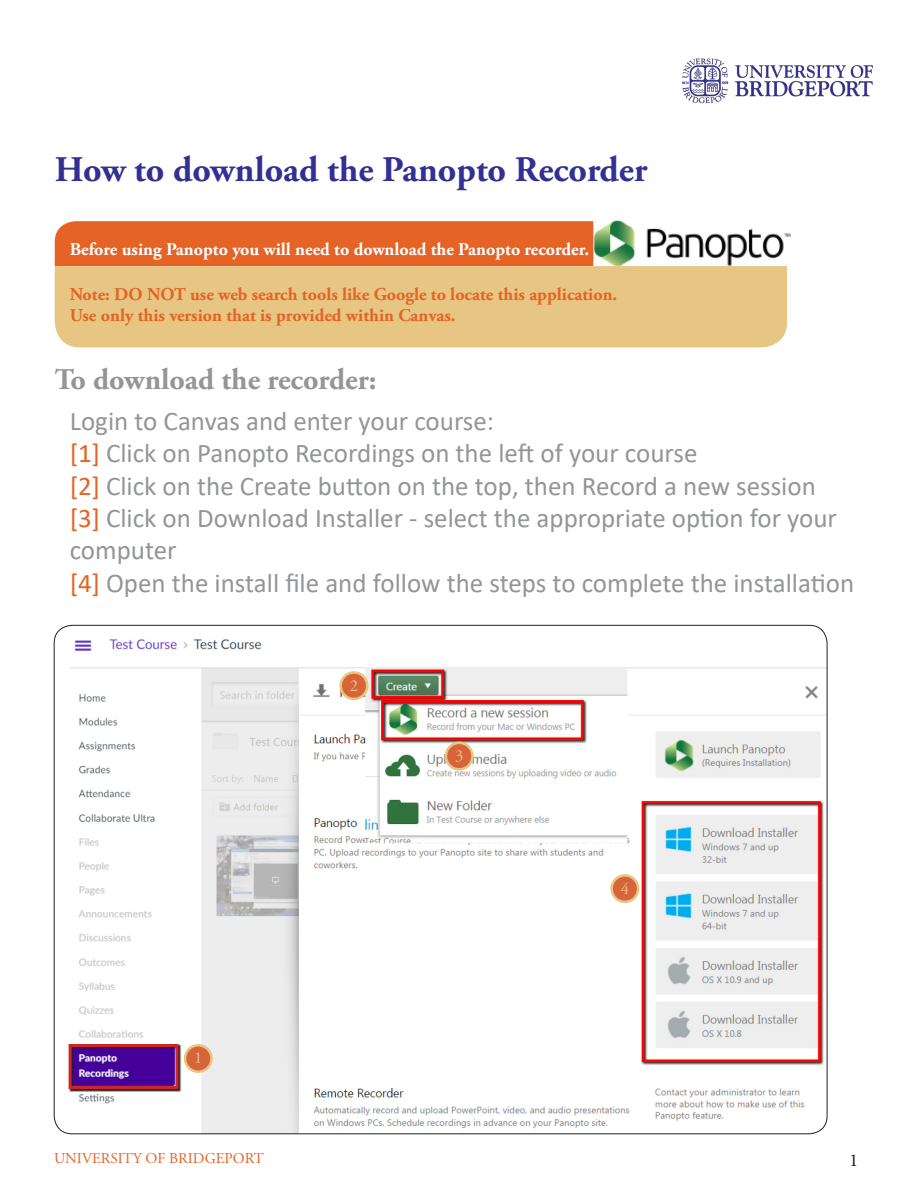
<style>
.page{position:relative;width:918px;height:1188px;background:#fff}
.page>*{position:absolute;margin:0;border:0;box-sizing:border-box;transform-origin:0 0}
.t1{font:700 36px "Adobe Garamond Pro";color:#323092}
.t2{font:700 30px "Adobe Garamond Pro";color:#939598}
.bps{font:27px/32.4px "Calibri";color:#939598}
.t3{font:700 18px "Adobe Garamond Pro";color:#e46325}
.t4{font:700 18px "Adobe Garamond Pro";color:#fff}
.t5{font:18px "Minion Pro";color:#231f20}
.t6{font:16.65px "Adobe Garamond Pro";color:#e7c582}
.t7{font:15px "Adobe Garamond Pro";color:#e46325}
.s1{color:#e46325}
</style>
<div class="page">
<img style="left:682px;top:58px;width:191px;height:46px">
<img style="left:54px;top:625px;width:773px;height:509px">
<div style="left:185px;top:1045px;width:27px;height:27px;background:#d86439;border-radius:50%"></div>
<div style="left:184px;top:1044px;width:29px;height:29px;border:3px solid #e7c582;border-radius:50%"></div>
<div style="left:341px;top:672px;width:26px;height:27px;background:#d86439;border-radius:50%"></div>
<div style="left:339px;top:671px;width:29px;height:29px;border:3px solid #e7c582;border-radius:50%"></div>
<div style="left:446px;top:743px;width:26px;height:26px;background:#d86439;border-radius:50%"></div>
<div style="left:445px;top:742px;width:29px;height:29px;border:3px solid #e7c582;border-radius:50%"></div>
<div style="left:612px;top:875px;width:26px;height:27px;background:#d86439;border-radius:50%"></div>
<div style="left:610px;top:874px;width:29px;height:29px;border:3px solid #e7c582;border-radius:50%"></div>
<div style="left:55px;top:221px;width:538px;height:45px;background:#e46325"></div>
<img style="left:593px;top:221px;width:198px;height:45px">
<div style="left:55px;top:266px;width:732px;height:81px;background:#e7c582"></div>
<svg style="left:69px;top:1044px;width:112px;height:48px;background:#551d98"></svg>
<div style="left:69px;top:1044px;width:109px;height:45px;border:3px solid #d1232a"></div>
<p class="t1" style="left:55px;top:149px;width:594px">How to download the Panopto Recorder</p>
<p class="t4" style="left:70px;top:239px;width:521px">Before using Panopto you will need to download the Panopto recorder.</p>
<p class="t3" style="left:70px;top:284px;width:549px">Note: DO NOT use web search tools like Google to locate this application.</p>
<p class="t3" style="left:70px;top:305px;width:387px">Use only this version that is provided within Canvas.</p>
<p class="t2" style="left:55px;top:362px;width:324px">To download the recorder:</p>
<p class="bps" style="left:70px;top:404px;width:426px">Login to Canvas and enter your course:</p>
<p class="bps" style="left:70px;top:436px;width:629px"><span class="s1">[1]</span> Click on Panopto Recordings on the left of your course</p>
<p class="bps" style="left:70px;top:469px;width:748px"><span class="s1">[2]</span> Click on the Create button on the top, then Record a new session</p>
<p class="bps" style="left:70px;top:501px;width:769px"><span class="s1">[3]</span> Click on Download Installer - select the appropriate option for your computer</p>
<p class="bps" style="left:70px;top:566px;width:786px"><span class="s1">[4]</span> Open the install file and follow the steps to complete the installation</p>
<p class="t6" style="left:194px;top:1048px;width:10px">1</p>
<p class="t6" style="left:350px;top:675px;width:10px">2</p>
<p class="t6" style="left:455px;top:746px;width:10px">3</p>
<p class="t6" style="left:621px;top:878px;width:10px">4</p>
<p class="t7" style="left:54px;top:1150px;width:211px">UNIVERSITY OF BRIDGEPORT</p>
<p class="t5" style="left:850px;top:1149px;width:10px">1</p>
</div>
